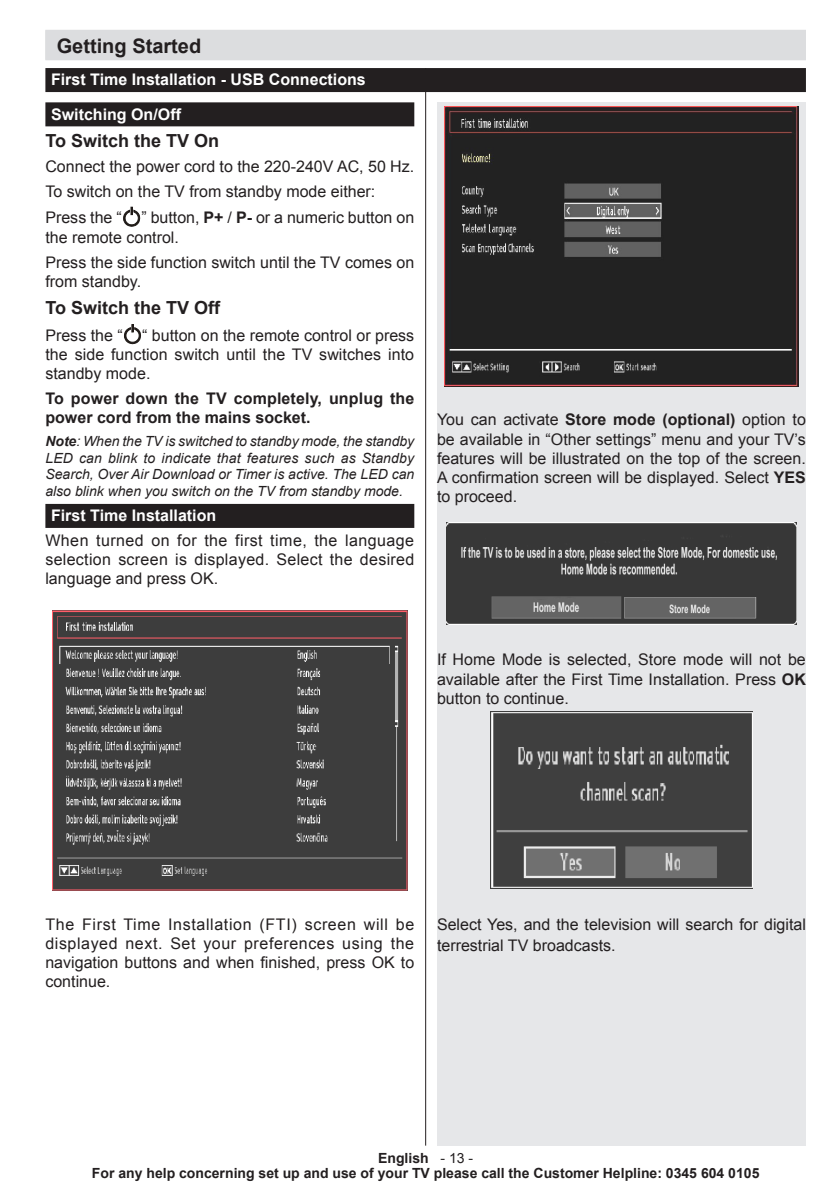
<style>
.page{position:relative;width:840px;height:1191px;background:#fff}
.page>*{position:absolute;margin:0;border:0;box-sizing:border-box;transform-origin:0 0}
.t1{font:700 20px "Arial";color:#231f20}
.Subhead_1{font:700 18px "Arial";color:#231f20}
.Body_text{font:16px/19.2px "Arial";color:#231f20;text-align:justify}
.Body_text-2{font:700 16px/19.2px "Arial";letter-spacing:.01em;color:#231f20}
.Heading_Siyah{font:700 16px "Arial";color:#fff}
.Heading_Siyah_Goster{font:700 16px "Arial";color:#fff}
.Body_text_note{font:italic 14px/16.8px "Arial";color:#231f20;text-align:justify}
.t2{font:700 14px/14.8px "Arial";color:#231f20;text-align:center}
.s1{font-weight:700}
.s2{font-weight:400}
</style>
<div class="page">
<div style="left:45px;top:30px;width:760px;height:30px;background:#dcdddf"></div>
<hr style="left:425px;top:68px;width:1px;height:1077px;background:#231f20">
<div style="left:45px;top:102px;width:369px;height:24px;background:#231f20"></div>
<div style="left:45px;top:504px;width:369px;height:24px;background:#231f20"></div>
<svg style="left:123px;top:207px;width:17px;height:19px"></svg>
<svg style="left:124px;top:324px;width:17px;height:20px"></svg>
<img style="left:52px;top:610px;width:355px;height:280px">
<div style="left:437px;top:102px;width:368px;height:1043px;background:#e6e7e9"></div>
<img style="left:444px;top:106px;width:354px;height:280px">
<img style="left:446px;top:522px;width:350px;height:102px">
<img style="left:490px;top:712px;width:261px;height:176px">
<div style="left:45px;top:68px;width:760px;height:24px;background:#231f20"></div>
<p class="t1" style="left:57px;top:33px;width:146px">Getting Started</p>
<p class="Heading_Siyah" style="left:51px;top:69px;width:316px">First Time Installation - USB Connections</p>
<p class="Heading_Siyah" style="left:51px;top:103px;width:131px">Switching On/Off</p>
<p class="Subhead_1" style="left:45px;top:128px;width:175px">To Switch the TV On</p>
<p class="Body_text" style="left:45px;top:157px;width:370px">Connect the power cord to the 220-240V AC, 50 Hz.</p>
<p class="Body_text" style="left:45px;top:181px;width:331px">To switch on the TV from standby mode either:</p>
<p class="Body_text" style="left:45px;top:208px;width:370px">Press the “ ” button, <span class="s1">P+</span> / <span class="s1">P-</span> or a numeric button on the remote control.</p>
<p class="Body_text" style="left:45px;top:252px;width:370px">Press the side function switch until the TV comes on from standby.</p>
<p class="Subhead_1" style="left:45px;top:296px;width:176px">To Switch the TV Off</p>
<p class="Body_text" style="left:45px;top:326px;width:370px">Press the “ “ button on the remote control or press the side function switch until the TV switches into standby mode.</p>
<p class="Body_text-2" style="left:45px;top:389px;width:370px">To power down the TV completely, unplug the power cord from the mains socket.</p>
<p class="Body_text_note" style="left:45px;top:433px;width:370px"><span class="s1">Note</span>: When the TV is switched to standby mode, the standby LED can blink to indicate that features such as Standby Search, Over Air Download or Timer is active. The LED can also blink when you switch on the TV from standby mode.</p>
<p class="Heading_Siyah_Goster" style="left:51px;top:505px;width:167px">First Time Installation</p>
<p class="Body_text" style="left:45px;top:531px;width:370px">When turned on for the first time, the language selection screen is displayed. Select the desired language and press OK.</p>
<p class="Body_text" style="left:437px;top:410px;width:370px">You can activate <span class="s1">Store mode (optional)</span> option to be available in “Other settings” menu and your TV’s features will be illustrated on the top of the screen.<br>A confirmation screen will be displayed. Select <span class="s1">YES </span>to proceed.</p>
<p class="Body_text" style="left:437px;top:650px;width:370px">If Home Mode is selected, Store mode will not be available after the First Time Installation. Press <span class="s1">OK </span>button to continue.</p>
<p class="Body_text" style="left:45px;top:914px;width:370px">The First Time Installation (FTI) screen will be displayed next. Set your preferences using the navigation buttons and when finished, press OK to continue.</p>
<p class="Body_text" style="left:437px;top:913px;width:370px;line-height:21.6px">Select Yes, and the television will search for digital terrestrial TV broadcasts.</p>
<p class="t2" style="left:92px;top:1151px;width:668px">English <span class="s2">- 13 -<br></span>For any help concerning set up and use of your TV please call the Customer Helpline: 0345 604 0105</p>
</div>
